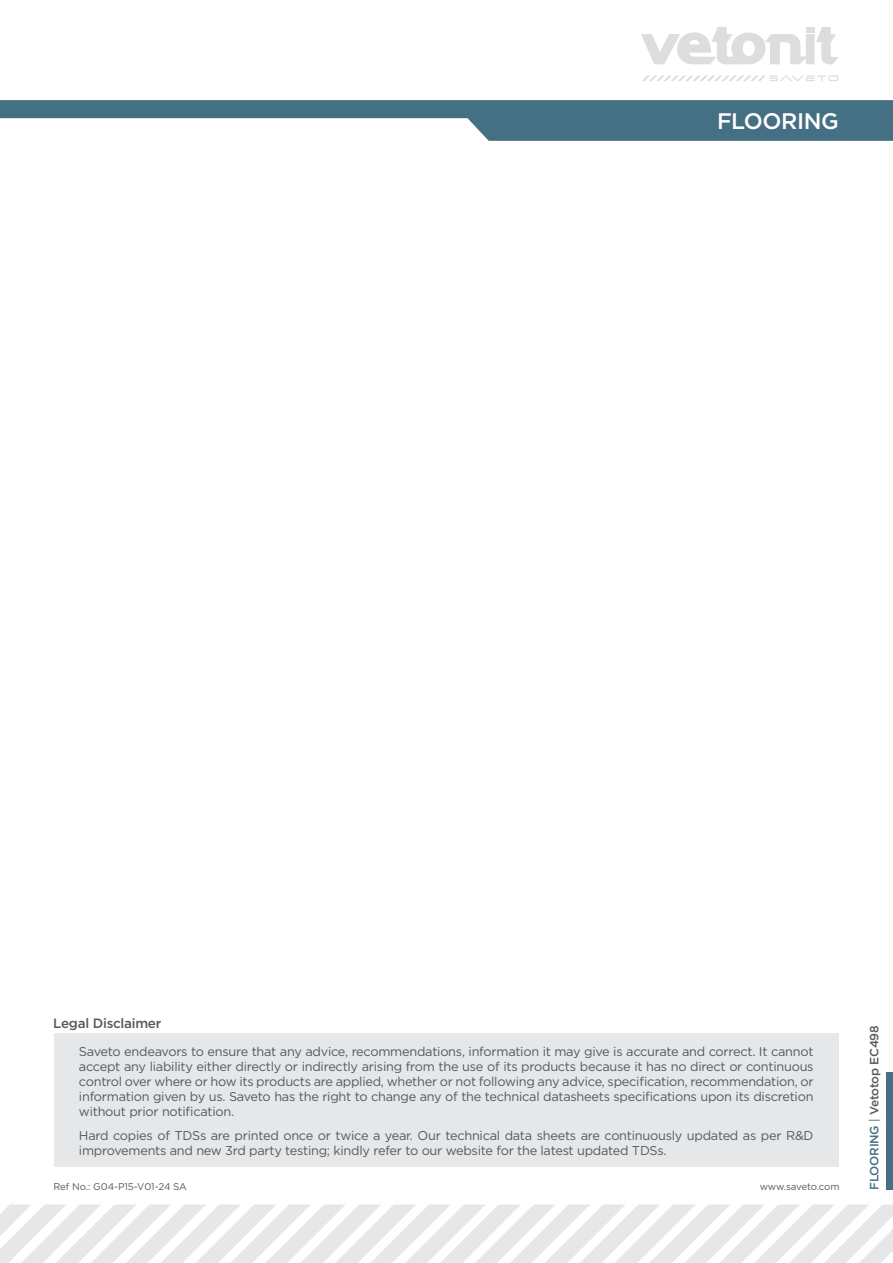
<style>
.page{position:relative;width:893px;height:1263px;background:#fff}
.page>*{position:absolute;margin:0;border:0;box-sizing:border-box;transform-origin:0 0}
.t1{font:500 22.5px "Gotham";letter-spacing:-.02em;color:#fff}
.t2{font:500 13.5px "Gotham";letter-spacing:-.02em;color:#57585a}
.t3{font:12.75px/15px "Gotham";letter-spacing:-.02em;color:#57585a;text-align:justify}
.t4{font:500 12px "Gotham";letter-spacing:-.02em;color:#57585a}
.t5{font:9.75px "Gotham";letter-spacing:-.015em;color:#57585a}
.s1{color:#456f82}
.s2{font-weight:400}
</style>
<div class="page">
<svg style="left:641px;top:27px;width:198px;height:38px"></svg>
<svg style="left:642px;top:75px;width:196px;height:6px"></svg>
<div style="left:887px;top:1072px;width:6px;height:117px;background:#456f82"></div>
<svg style="left:0;top:1204px;width:893px;height:59px"></svg>
<svg style="left:0;top:100px;width:893px;height:41px"></svg>
<div style="left:54px;top:1033px;width:784px;height:134px;background:#e6e7e9"></div>
<h1 class="t1" style="left:717px;top:106px;width:123px">FLOORING</h1>
<p class="t2" style="left:53px;top:1015px;width:110px">Legal Disclaimer</p>
<p class="t3" style="left:79px;top:1044px;width:736px">Saveto endeavors to ensure that any advice, recommendations, information it may give is accurate and correct. It cannot accept any liability either directly or indirectly arising from the use of its products because it has no direct or continuous control over where or how its products are applied, whether or not following any advice, specification, recommendation, or information given by us. Saveto has the right to change any of the technical datasheets specifications upon its discretion without prior notification.</p>
<p class="t3" style="left:79px;top:1127px;width:736px">Hard copies of TDSs are printed once or twice a year. Our technical data sheets are continuously updated as per R&amp;D improvements and new 3rd party testing; kindly refer to our website for the latest updated TDSs.</p>
<p class="t5" style="left:53px;top:1180px;width:135px">Ref No.: G04-P15-V01-24 SA</p>
<p class="t5" style="left:760px;top:1180px;width:82px">www.saveto.com</p>
<p class="t4" style="left:866px;top:1190px;width:166px;rotate:-90deg"><span class="s1">FLOORING</span> <span class="s2">|</span> Vetotop EC498</p>
</div>
